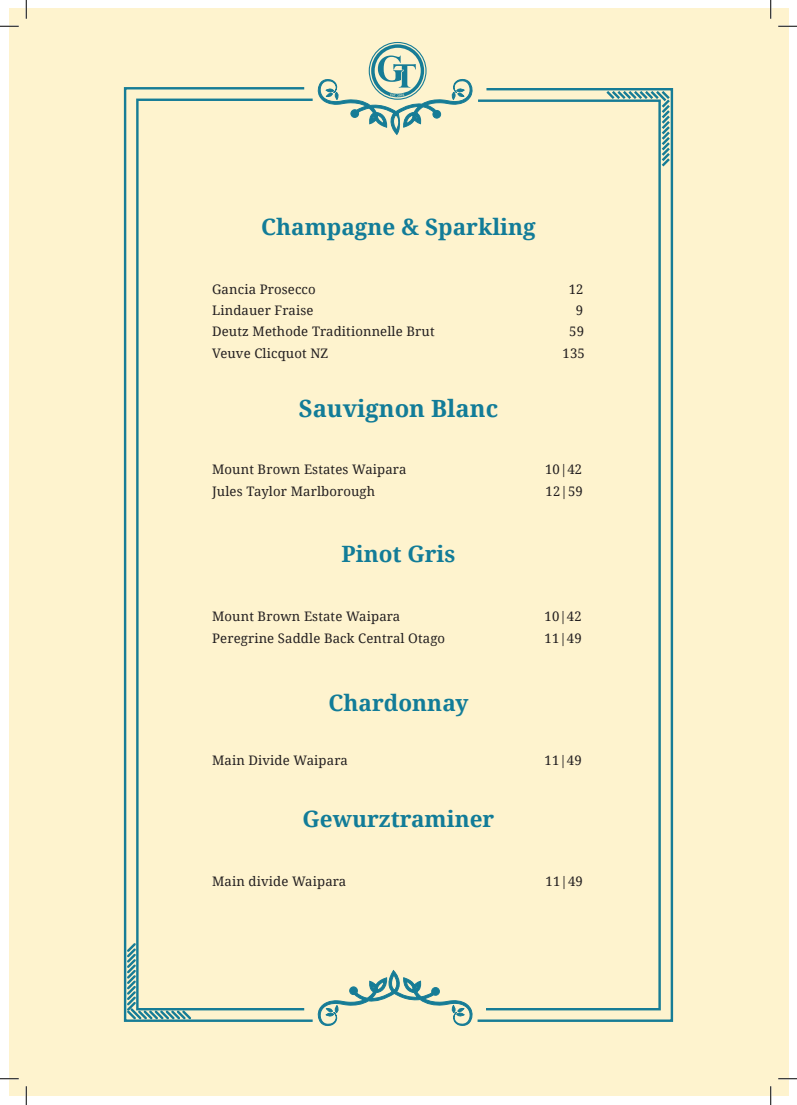
<style>
.page{position:relative;width:797px;height:1105px;background:#fff}
.page>*{position:absolute;margin:0;border:0;box-sizing:border-box;transform-origin:0 0}
.t1{font:700 23.75px "Noto Serif";color:#127c98}
.t2{font:700 22.5px "Noto Serif";color:#127c98}
.t3{font:13.12px "Noto Serif";letter-spacing:.01em;color:#231f20}
</style>
<div class="page">
<div style="left:9px;top:9px;width:779px;height:1087px;background:#fef3ce"></div>
<svg style="left:317px;top:969px;width:156px;height:57px"></svg>
<svg style="left:477px;top:88px;width:197px;height:934px"></svg>
<svg style="left:477px;top:98px;width:185px;height:914px"></svg>
<svg style="left:604px;top:88px;width:68px;height:81px"></svg>
<svg style="left:123px;top:87px;width:190px;height:935px"></svg>
<svg style="left:135px;top:97px;width:178px;height:915px"></svg>
<svg style="left:125px;top:941px;width:68px;height:80px"></svg>
<svg style="left:317px;top:42px;width:156px;height:93px"></svg>
<svg style="left:0;top:25px;width:19px;height:2px"></svg>
<svg style="left:778px;top:25px;width:19px;height:2px"></svg>
<svg style="left:0;top:1078px;width:19px;height:1px"></svg>
<svg style="left:778px;top:1078px;width:19px;height:1px"></svg>
<svg style="left:25px;top:0;width:2px;height:19px"></svg>
<svg style="left:25px;top:1086px;width:2px;height:19px"></svg>
<svg style="left:770px;top:0;width:1px;height:19px"></svg>
<svg style="left:770px;top:1086px;width:1px;height:19px"></svg>
<p class="t2" style="left:261px;top:211px;width:276px">Champagne &amp; Sparkling</p>
<p class="t3" style="left:212px;top:280px;width:105px">Gancia Prosecco</p>
<p class="t3" style="left:568px;top:280px;width:16px">12</p>
<p class="t3" style="left:212px;top:301px;width:103px">Lindauer Fraise</p>
<p class="t3" style="left:576px;top:301px;width:9px">9</p>
<p class="t3" style="left:212px;top:323px;width:224px">Deutz Methode Traditionnelle Brut</p>
<p class="t3" style="left:569px;top:323px;width:16px">59</p>
<p class="t3" style="left:212px;top:344px;width:118px">Veuve Clicquot NZ</p>
<p class="t3" style="left:562px;top:344px;width:24px">135</p>
<p class="t1" style="left:299px;top:392px;width:201px">Sauvignon Blanc</p>
<p class="t3" style="left:212px;top:461px;width:196px">Mount Brown Estates Waipara</p>
<p class="t3" style="left:545px;top:461px;width:39px">10|42</p>
<p class="t3" style="left:212px;top:482px;width:164px">Jules Taylor Marlborough</p>
<p class="t3" style="left:545px;top:482px;width:39px">12|59</p>
<p class="t2" style="left:341px;top:538px;width:116px">Pinot Gris</p>
<p class="t3" style="left:212px;top:608px;width:190px">Mount Brown Estate Waipara</p>
<p class="t3" style="left:544px;top:608px;width:39px">10|42</p>
<p class="t3" style="left:212px;top:629px;width:234px">Peregrine Saddle Back Central Otago</p>
<p class="t3" style="left:544px;top:629px;width:39px">11|49</p>
<p class="t2" style="left:328px;top:687px;width:141px">Chardonnay</p>
<p class="t3" style="left:212px;top:751px;width:137px">Main Divide Waipara</p>
<p class="t3" style="left:544px;top:751px;width:39px">11|49</p>
<p class="t2" style="left:302px;top:803px;width:193px">Gewurztraminer</p>
<p class="t3" style="left:212px;top:872px;width:136px">Main divide Waipara</p>
<p class="t3" style="left:545px;top:872px;width:39px">11|49</p>
</div>
